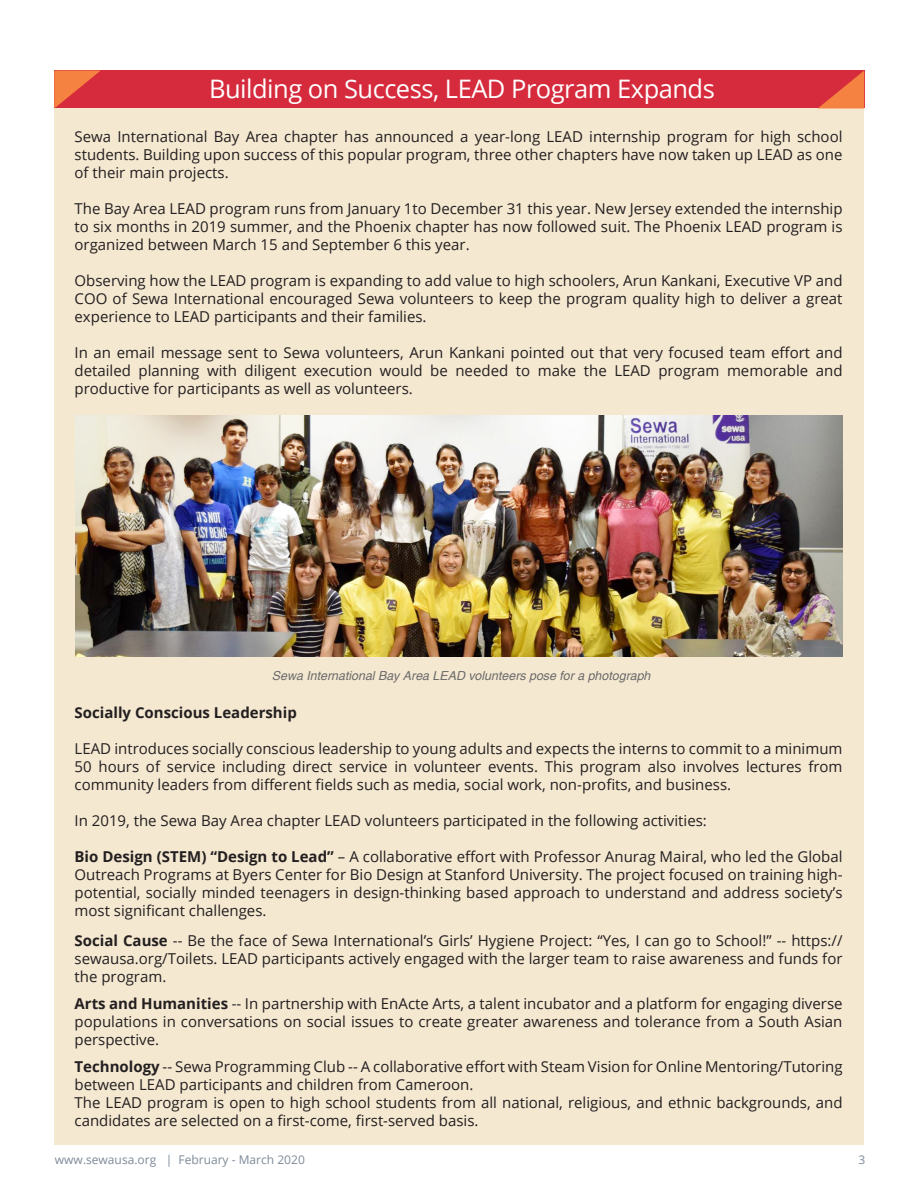
<style>
.page{position:relative;width:918px;height:1188px;background:#fff}
.page>*{position:absolute;margin:0;border:0;box-sizing:border-box;transform-origin:0 0}
.t1{font:25.5px "Open Sans";letter-spacing:-.02em;color:#fff}
.t2{font:15px/18px "Open Sans";color:#231f20;text-align:justify}
.t3{font:700 15px "Open Sans";color:#231f20}
.t4{font:italic 12.45px "Helvetica";color:#6b6b6b}
.t5{font:12px "Open Sans";color:#7e8a98}
.s1{font-weight:700}
</style>
<div class="page">
<div style="left:54px;top:108px;width:810px;height:1036px;background:#f5e8d1"></div>
<div style="left:54px;top:70px;width:811px;height:38px;background:#d62b3d"></div>
<svg style="left:54px;top:70px;width:47px;height:38px"></svg>
<svg style="left:818px;top:71px;width:46px;height:37px"></svg>
<img style="left:75px;top:415px;width:768px;height:242px">
<p class="t1" style="left:209px;top:71px;width:507px">Building on Success, LEAD Program Expands</p>
<p class="t2" style="left:75px;top:127px;width:770px">Sewa International Bay Area chapter has announced a year-long LEAD internship program for high school students. Building upon success of this popular program, three other chapters have now taken up LEAD as one of their main projects.</p>
<p class="t2" style="left:75px;top:199px;width:770px">The Bay Area LEAD program runs from January 1to December 31 this year. New Jersey extended the internship to six months in 2019 summer, and the Phoenix chapter has now followed suit. The Phoenix LEAD program is organized between March 15 and September 6 this year.</p>
<p class="t2" style="left:75px;top:271px;width:770px">Observing how the LEAD program is expanding to add value to high schoolers, Arun Kankani, Executive VP and COO of Sewa International encouraged Sewa volunteers to keep the program quality high to deliver a great experience to LEAD participants and their families.</p>
<p class="t2" style="left:75px;top:343px;width:770px">In an email message sent to Sewa volunteers, Arun Kankani pointed out that very focused team effort and detailed planning with diligent execution would be needed to make the LEAD program memorable and productive for participants as well as volunteers.</p>
<p class="t4" style="left:272px;top:668px;width:380px">Sewa International Bay Area LEAD volunteers pose for a photograph</p>
<p class="t3" style="left:75px;top:702px;width:224px">Socially Conscious Leadership</p>
<p class="t2" style="left:75px;top:739px;width:770px">LEAD introduces socially conscious leadership to young adults and expects the interns to commit to a minimum 50 hours of service including direct service in volunteer events. This program also involves lectures from community leaders from different fields such as media, social work, non-profits, and business.</p>
<p class="t2" style="left:75px;top:811px;width:634px">In 2019, the Sewa Bay Area chapter LEAD volunteers participated in the following activities:</p>
<p class="t2" style="left:75px;top:847px;width:770px"><span class="s1">Bio Design (STEM) “Design to Lead”</span> – A collaborative effort with Professor Anurag Mairal, who led the Global Outreach Programs at Byers Center for Bio Design at Stanford University. The project focused on training high&shy;potential, socially minded teenagers in design-thinking based approach to understand and address society’s most significant challenges.</p>
<p class="t2" style="left:75px;top:931px;width:769px"><span class="s1">Social Cause</span> -- Be the face of Sewa International’s Girls’ Hygiene Project: “Yes, I can go to School!” -- https:// sewausa.org/Toilets. LEAD participants actively engaged with the larger team to raise awareness and funds for the program.</p>
<p class="t2" style="left:75px;top:994px;width:770px"><span class="s1">Arts and Humanities</span> -- In partnership with EnActe Arts, a talent incubator and a platform for engaging diverse populations in conversations on social issues to create greater awareness and tolerance from a South Asian perspective.</p>
<p class="t2" style="left:75px;top:1057px;width:770px"><span class="s1">Technology</span> -- Sewa Programming Club -- A collaborative effort with Steam Vision for Online Mentoring/Tutoring between LEAD participants and children from Cameroon.</p>
<p class="t2" style="left:75px;top:1093px;width:770px">The LEAD program is open to high school students from all national, religious, and ethnic backgrounds, and candidates are selected on a first-come, first-served basis.</p>
<p class="t5" style="left:55px;top:1151px;width:251px">www.sewausa.org | February - March 2020</p>
<p class="t5" style="left:859px;top:1151px;width:8px">3</p>
</div>
